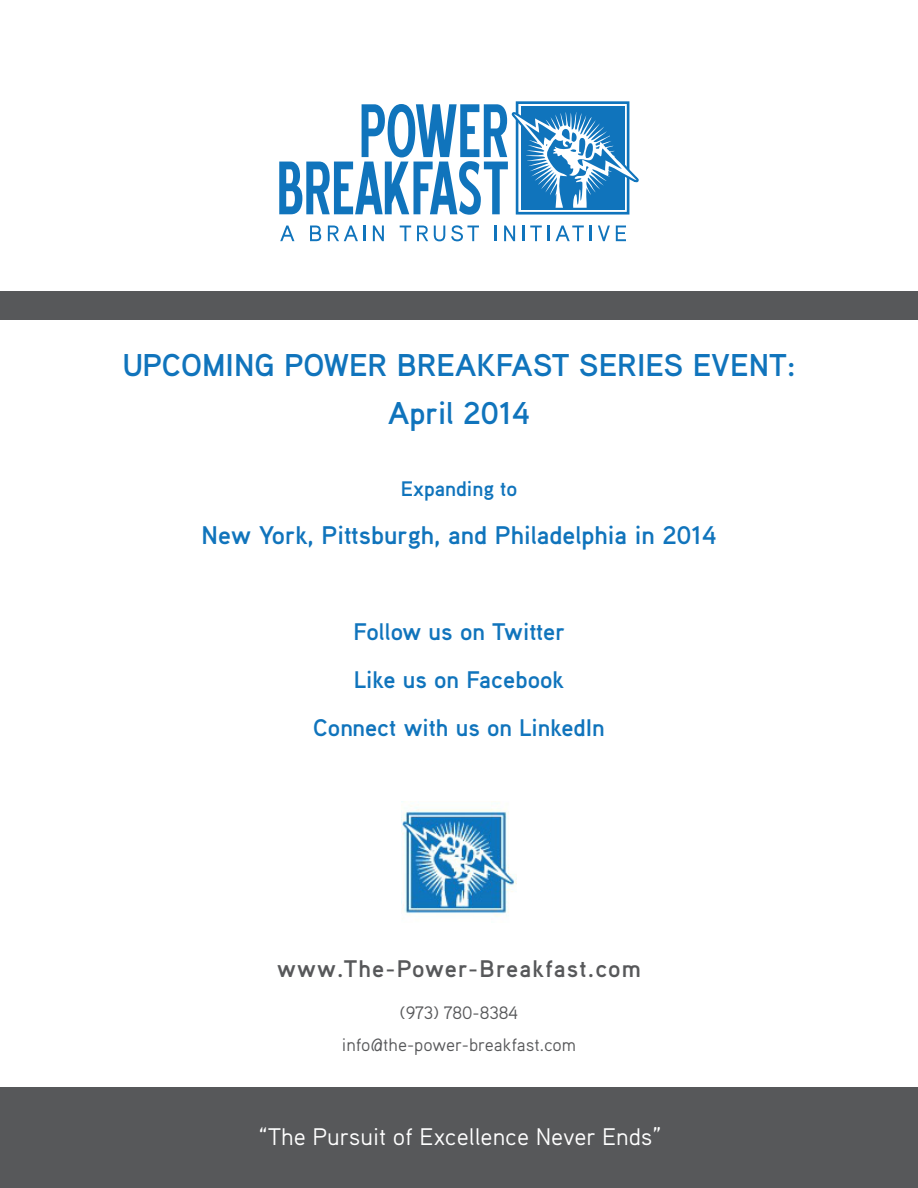
<style>
.page{position:relative;width:918px;height:1188px;background:#fff}
.page>*{position:absolute;margin:0;border:0;box-sizing:border-box;transform-origin:0 0}
.t1{font:700 31.5px "Aaux Pro";color:#1074bc}
.t2{font:700 25.5px "Aaux Pro";color:#1074bc}
.t3{font:700 24px "Aaux Pro";color:#1074bc}
.t4{font:24px "Aaux Pro";color:#fff}
.t5{font:700 24px "Aaux Pro";letter-spacing:.05em;color:#57585a}
.t6{font:700 21px "Aaux Pro";color:#1074bc}
.t7{font:18px/32.4px "Aaux Pro";color:#57585a;text-align:center}
</style>
<div class="page">
<svg style="left:280px;top:226px;width:14px;height:15px"></svg>
<svg style="left:310px;top:226px;width:11px;height:15px"></svg>
<svg style="left:328px;top:226px;width:30px;height:15px"></svg>
<svg style="left:364px;top:226px;width:2px;height:15px"></svg>
<svg style="left:373px;top:226px;width:11px;height:15px"></svg>
<svg style="left:400px;top:226px;width:11px;height:15px"></svg>
<svg style="left:417px;top:226px;width:11px;height:15px"></svg>
<svg style="left:434px;top:226px;width:11px;height:15px"></svg>
<svg style="left:451px;top:225px;width:28px;height:16px"></svg>
<svg style="left:495px;top:226px;width:2px;height:15px"></svg>
<svg style="left:504px;top:226px;width:11px;height:15px"></svg>
<svg style="left:522px;top:226px;width:2px;height:15px"></svg>
<svg style="left:530px;top:226px;width:12px;height:15px"></svg>
<svg style="left:548px;top:226px;width:36px;height:15px"></svg>
<svg style="left:590px;top:226px;width:2px;height:15px"></svg>
<svg style="left:598px;top:226px;width:12px;height:15px"></svg>
<svg style="left:616px;top:226px;width:10px;height:15px"></svg>
<svg style="left:279px;top:103px;width:360px;height:112px"></svg>
<div style="left:0;top:291px;width:918px;height:29px;background:#57585a"></div>
<div style="left:0;top:1088px;width:918px;height:100px;background:#57585a"></div>
<img style="left:401px;top:806px;width:116px;height:110px">
<p class="t1" style="left:123px;top:345px;width:674px">UPCOMING POWER BREAKFAST SERIES EVENT:</p>
<p class="t1" style="left:388px;top:393px;width:143px">April 2014</p>
<p class="t6" style="left:401px;top:476px;width:118px">Expanding to</p>
<p class="t2" style="left:202px;top:519px;width:516px">New York, Pittsburgh, and Philadelphia in 2014</p>
<p class="t3" style="left:353px;top:617px;width:213px">Follow us on Twitter</p>
<p class="t3" style="left:354px;top:665px;width:212px">Like us on Facebook</p>
<p class="t3" style="left:313px;top:713px;width:293px">Connect with us on LinkedIn</p>
<p class="t5" style="left:277px;top:953px;width:365px">www.The-Power-Breakfast.com</p>
<p class="t7" style="left:342px;top:996px;width:236px">(973) 780-8384 info@the-power-breakfast.com</p>
<p class="t4" style="left:259px;top:1122px;width:405px">“The Pursuit of Excellence Never Ends”</p>
</div>
